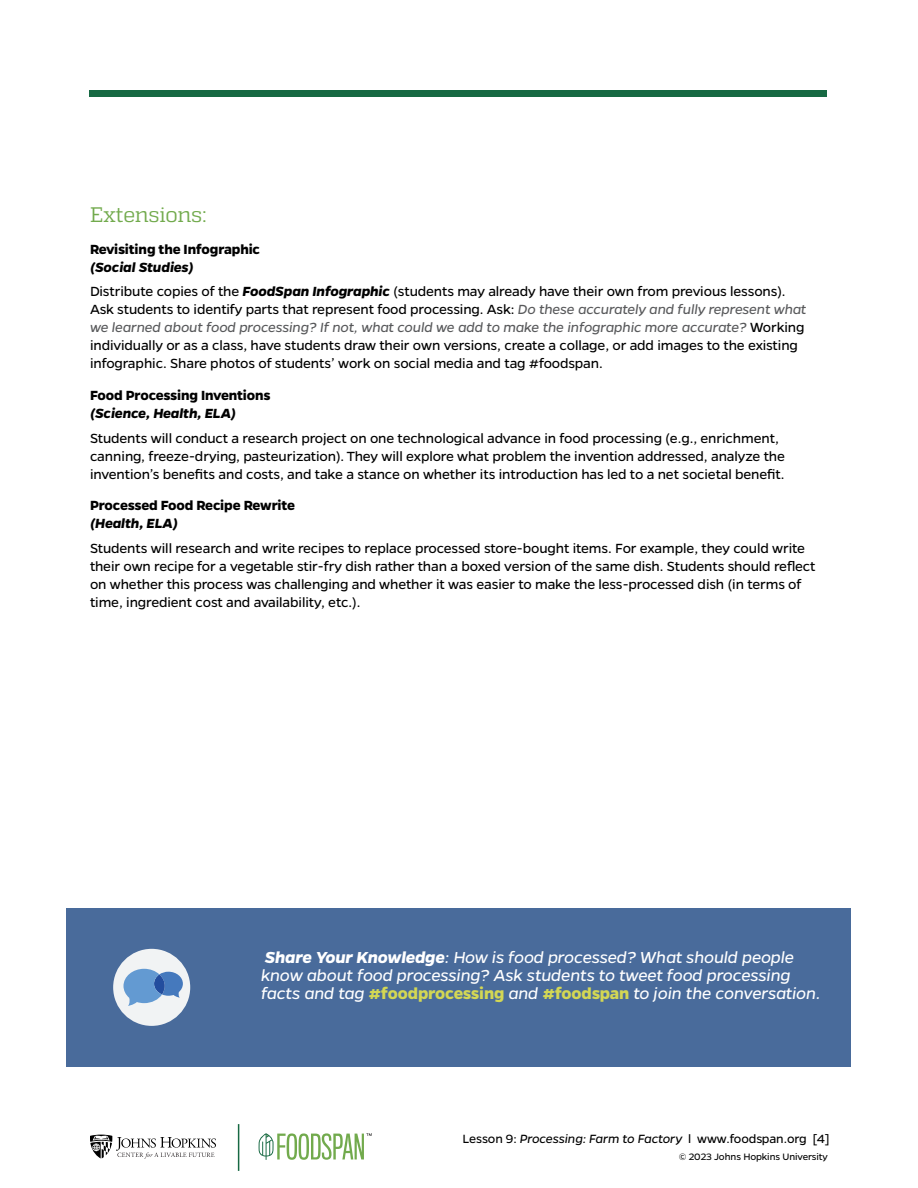
<style>
.page{position:relative;width:918px;height:1188px;background:#fff}
.page>*{position:absolute;margin:0;border:0;box-sizing:border-box;transform-origin:0 0}
.lessons_subhead-gree{font:21px "Quadon";letter-spacing:-.01em;color:#72aa4d}
.teachers_note-share{font:italic 18px/18px "Gentona";letter-spacing:-.01em;color:#fff}
.Paragraph{font:15px/18px "Gentona";letter-spacing:-.01em;color:#000}
.Extensions{font:700 15px/18px "Gentona";letter-spacing:-.01em;color:#000}
.t1{font:13.5px "Gentona";letter-spacing:-.01em;color:#000}
.t2{font:10.5px "Gentona";letter-spacing:-.005em;color:#000}
.s1{font-style:italic}
.s2{font-weight:700;font-style:italic}
.s3{font-style:italic;color:#58595b}
.s4{font-weight:700}
.s5{font-weight:700;font-style:normal;color:#d3d754}
</style>
<div class="page">
<svg style="left:90px;top:1135px;width:126px;height:24px"></svg>
<hr style="left:238px;top:1124px;width:1px;height:47px;background:#176943">
<svg style="left:259px;top:1133px;width:113px;height:27px"></svg>
<div style="left:90px;top:90px;width:737px;height:6px;background:#176943"></div>
<div style="left:67px;top:908px;width:784px;height:159px;background:#496b9b"></div>
<div style="left:113px;top:949px;width:77px;height:77px;background:#f1f3f4;border-radius:50%"></div>
<svg style="left:123px;top:969px;width:60px;height:37px"></svg>
<h3 class="lessons_subhead-gree" style="left:90px;top:203px;width:118px">Extensions:</h3>
<p class="Extensions" style="left:90px;top:240px;width:172px">Revisiting the Infographic <span class="s1">(Social Studies)</span></p>
<p class="Paragraph" style="left:90px;top:283px;width:718px">Distribute copies of the <span class="s2">FoodSpan Infographic</span> (students may already have their own from previous lessons).<br>Ask students to identify parts that represent food processing. Ask: <span class="s3">Do these accurately and fully represent what we learned about food processing? If not, what could we add to make the infographic more accurate?</span> Working individually or as a class, have students draw their own versions, create a collage, or add images to the existing infographic. Share photos of students’ work on social media and tag #foodspan.</p>
<p class="Extensions" style="left:90px;top:386px;width:182px">Food Processing Inventions <span class="s1">(Science, Health, ELA)</span></p>
<p class="Paragraph" style="left:90px;top:429px;width:696px">Students will conduct a research project on one technological advance in food processing (e.g., enrichment, canning, freeze-drying, pasteurization). They will explore what problem the invention addressed, analyze the invention’s benefits and costs, and take a stance on whether its introduction has led to a net societal benefit.</p>
<p class="Extensions" style="left:90px;top:496px;width:207px">Processed Food Recipe Rewrite <span class="s1">(Health, ELA)</span></p>
<p class="Paragraph" style="left:90px;top:539px;width:727px">Students will research and write recipes to replace processed store-bought items. For example, they could write their own recipe for a vegetable stir-fry dish rather than a boxed version of the same dish. Students should reflect on whether this process was challenging and whether it was easier to make the less-processed dish (in terms of time, ingredient cost and availability, etc.).</p>
<p class="teachers_note-share" style="left:261px;top:948px;width:561px"><span class="s4">Share Your Knowledge</span>: How is food processed? What should people know about food processing? Ask students to tweet food processing facts and tag <span class="s5">#foodprocessing</span> and <span class="s5">#foodspan</span> to join the conversation.</p>
<p class="t1" style="left:463px;top:1132px;width:369px">Lesson 9: <span class="s1">Processing: Farm to Factory</span> l www.foodspan.org [4]</p>
<p class="t2" style="left:679px;top:1151px;width:151px">© 2023 Johns Hopkins University</p>
</div>
